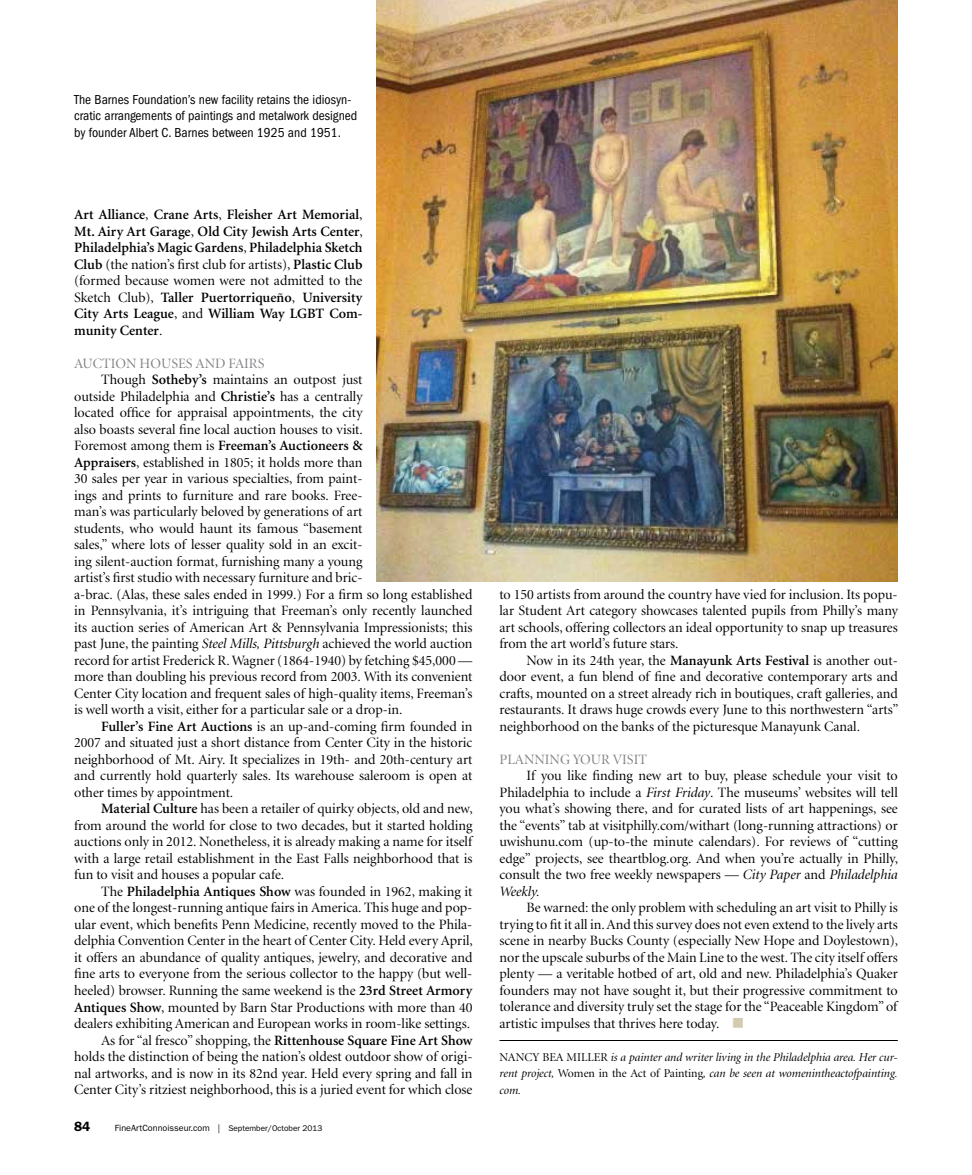
<style>
.page{position:relative;width:972px;height:1175px;background:#fff}
.page>*{position:absolute;margin:0;border:0;box-sizing:border-box;transform-origin:0 0}
.t1{font:14.25px/16.5px "Minion Display";color:#000;text-align:justify}
.t2{font:600 14.25px/16.5px "Minion";color:#000;text-align:justify}
.t3{font:14.25px "Minion Display";color:#808285}
.t4{font:condensed 13.5px/16.5px "Franklin Gothic LT";color:#000}
.t5{font:600 13.5px "Franklin Gothic LT";color:#000}
.t6{font:italic 12px/16.5px "Minion Display";color:#000;text-align:justify}
.t7{font:9px "Franklin Gothic LT";color:#000}
.s1{font-family:"Minion Display";font-weight:400}
.s2{font-family:"Minion";font-weight:600}
.s3{font-style:italic}
.s4{font-size:8.25px}
.s5{color:#d3caaf}
.s6{font-style:normal}
</style>
<div class="page">
<hr style="left:500px;top:1040px;width:398px;height:1px;background:#000">
<img style="left:376px;top:0;width:522px;height:581px">
<p class="t4" style="left:74px;top:91px;width:285px">The Barnes Foundation’s new facility retains the idiosyn&shy;cratic arrangements of paintings and metalwork designed by founder Albert C. Barnes between 1925 and 1951.</p>
<p class="t2" style="left:74px;top:207px;width:290px">Art Alliance<span class="s1">,</span> Crane Arts<span class="s1">,</span> Fleisher Art Memorial<span class="s1">, </span>Mt. Airy Art Garage<span class="s1">,</span> Old City Jewish Arts Center<span class="s1">, </span>Philadelphia’s Magic Gardens<span class="s1">,</span> Philadelphia Sketch</p>
<p class="t1" style="left:74px;top:256px;width:290px"><span class="s2">Club</span> (the nation’s first club for artists), <span class="s2">Plastic Club </span>(formed because women were not admitted to the</p>
<p class="t2" style="left:74px;top:289px;width:290px"><span class="s1">Sketch Club),</span> Taller Puertorriqueño<span class="s1">,</span> University City Arts League<span class="s1">, and</span> William Way LGBT Com&shy;munity Center<span class="s1">.</span></p>
<p class="t3" style="left:74px;top:356px;width:87px">Auction Hous</p>
<p class="t3" style="left:178px;top:356px;width:29px">es and</p>
<p class="t3" style="left:229px;top:356px;width:36px">Fairs</p>
<p class="t1" style="left:101px;top:372px;width:263px">Though <span class="s2">Sotheby’s</span> maintains an outpost just</p>
<p class="t1" style="left:74px;top:388px;width:290px">outside Philadelphia and <span class="s2">Christie’s</span> has a centrally</p>
<p class="t1" style="left:74px;top:405px;width:290px">located office for appraisal appointments, the city</p>
<p class="t1" style="left:74px;top:421px;width:290px">also boasts several fine local auction houses to visit.</p>
<p class="t2" style="left:74px;top:438px;width:290px"><span class="s1">Foremost among them is</span> Freeman’s Auctioneers &amp;</p>
<p class="t1" style="left:74px;top:454px;width:400px;text-align:left"><span class="s2">Appraisers</span>, established in 1805; it holds more than<br>30 sales per year in various specialties, from paint-<br>ings and prints to furniture and rare books. Free-<br>man’s was particularly beloved by generations of art<br>students, who would haunt its famous “basement<br>sales,” where lots of lesser quality sold in an excit-<br>ing silent-auction format, furnishing many a young<br>artist’s first studio with necessary furniture and bric-<br>a-brac. (Alas, these sales ended in 1999.) For a firm so long established in Pennsylvania, it’s intriguing that Freeman’s only recently launched its auction series of American Art &amp; Pennsylvania Impressionists; this past June, the painting <span class="s3">Steel Mills, Pittsburgh</span> achieved the world auction record for artist Frederick R. Wagner (1864-1940) by fetching $45,000 — more than doubling his previous record from 2003. With its convenient Center City location and frequent sales of high-quality items, Freeman’s is well worth a visit, either for a particular sale or a drop-in.</p>
<p class="t1" style="left:74px;top:718px;width:400px;text-indent:27px"><span class="s2">Fuller’s Fine Art Auctions</span> is an up-and-coming firm founded in 2007 and situated just a short distance from Center City in the historic neighborhood of Mt. Airy. It specializes in 19th- and 20th-century art and currently hold quarterly sales. Its warehouse saleroom is open at other times by appointment.</p>
<p class="t1" style="left:74px;top:801px;width:400px;text-indent:27px"><span class="s2">Material Culture</span> has been a retailer of quirky objects, old and new, from around the world for close to two decades, but it started holding auctions only in 2012. Nonetheless, it is already making a name for itself with a large retail establishment in the East Falls neighborhood that is fun to visit and houses a popular cafe.</p>
<p class="t1" style="left:74px;top:883px;width:400px;text-indent:27px">The <span class="s2">Philadelphia Antiques Show</span> was founded in 1962, making it one of the longest-running antique fairs in America. This huge and pop&shy;ular event, which benefits Penn Medicine, recently moved to the Phila&shy;delphia Convention Center in the heart of Center City. Held every April, it offers an abundance of quality antiques, jewelry, and decorative and fine arts to everyone from the serious collector to the happy (but well&shy;heeled) browser. Running the same weekend is the <span class="s2">23rd Street Armory Antiques Show</span>, mounted by Barn Star Productions with more than 40 dealers exhibiting American and European works in room-like settings.</p>
<p class="t2" style="left:101px;top:1032px;width:373px"><span class="s1">As for “al fresco” shopping, the</span> Rittenhouse Square Fine Art Show</p>
<p class="t1" style="left:74px;top:1048px;width:400px">holds the distinction of being the nation’s oldest outdoor show of origi&shy;nal artworks, and is now in its 82nd year. Held every spring and fall in Center City’s ritziest neighborhood, this is a juried event for which close</p>
<p class="t5" style="left:74px;top:1118px;width:18px">84</p>
<p class="t7" style="left:115px;top:1122px;width:209px">FineArtConnoisseur.com | <span class="s4">September/October 2013</span></p>
<p class="t1" style="left:500px;top:586px;width:400px">to 150 artists from around the country have vied for inclusion. Its popu&shy;lar Student Art category showcases talented pupils from Philly’s many art schools, offering collectors an ideal opportunity to snap up treasures from the art world’s future stars.</p>
<p class="t1" style="left:500px;top:652px;width:401px;text-indent:27px">Now in its 24th year, the <span class="s2">Manayunk Arts Festival</span> is another out&shy;door event, a fun blend of fine and decorative contemporary arts and crafts, mounted on a street already rich in boutiques, craft galleries, and restaurants. It draws huge crowds every June to this northwestern “arts” neighborhood on the banks of the picturesque Manayunk Canal.</p>
<p class="t3" style="left:500px;top:752px;width:27px">Plann</p>
<p class="t3" style="left:545px;top:752px;width:39px">ing You</p>
<p class="t3" style="left:601px;top:752px;width:43px">r Visit</p>
<p class="t1" style="left:500px;top:768px;width:400px;text-indent:27px">If you like finding new art to buy, please schedule your visit to Philadelphia to include a <span class="s3">First Friday</span>. The museums’ websites will tell you what’s showing there, and for curated lists of art happenings, see the “events” tab at visitphilly.com/withart (long-running attractions) or uwishunu.com (up-to-the minute calendars). For reviews of “cutting edge” projects, see theartblog.org. And when you’re actually in Philly, consult the two free weekly newspapers — <span class="s3">City Paper</span> and <span class="s3">Philadelphia Weekly.</span></p>
<p class="t1" style="left:500px;top:900px;width:400px;text-indent:27px">Be warned: the only problem with scheduling an art visit to Philly is trying to fit it all in. And this survey does not even extend to the lively arts scene in nearby Bucks County (especially New Hope and Doylestown), nor the upscale suburbs of the Main Line to the west. The city itself offers plenty — a veritable hotbed of art, old and new. Philadelphia’s Quaker founders may not have sought it, but their progressive commitment to tolerance and diversity truly set the stage for the “Peaceable Kingdom” of artistic impulses that thrives here today. <span class="s5">■</span></p>
<p class="t6" style="left:500px;top:1049px;width:400px"><span class="s6">Nancy Bea Miller</span> is a painter and writer living in the Philadelphia area. Her cur&shy;rent project, <span class="s6">Women in the Act of Painting</span>, can be seen at womenintheactofpainting. com.</p>
</div>
